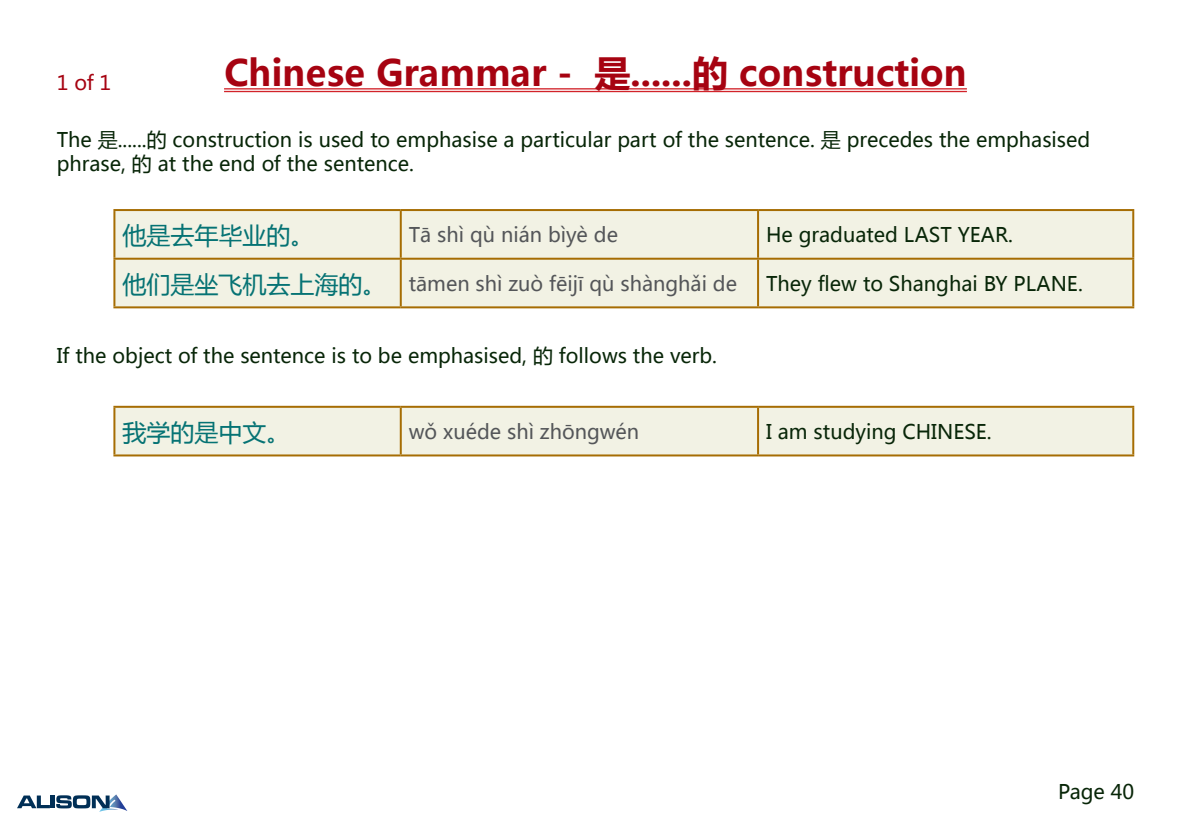
<style>
.page{position:relative;width:1191px;height:840px;background:#fff}
.page>*{position:absolute;margin:0;border:0;box-sizing:border-box;transform-origin:0 0}
.t1{font:700 36px "Microsoft Ya Hei";color:#a60311}
.t2{font:24px "Microsoft Ya Hei";color:#067374}
.t3{font:20px/24px "Microsoft Ya Hei";color:#082608}
.t4{font:20px "Microsoft Ya Hei";color:#545659}
.t5{font:20px "Microsoft Ya Hei";color:#a60311}
.s1{font-size:24px;color:#067374}
</style>
<div class="page">
<svg style="left:17px;top:795px;width:33px;height:12px"></svg>
<hr style="left:51px;top:795px;width:4px;height:12px;background:#002f56">
<svg style="left:56px;top:794px;width:71px;height:17px"></svg>
<hr style="left:224px;top:88px;width:743px;height:1px;background:#d2232a">
<hr style="left:224px;top:91px;width:743px;height:1px;background:#d2232a">
<div style="left:115px;top:211px;width:1017px;height:95px;background:#f2f2e4"></div>
<hr style="left:113px;top:211px;width:2px;height:46px;background:#a66d03">
<hr style="left:113px;top:259px;width:2px;height:47px;background:#a66d03">
<hr style="left:400px;top:211px;width:2px;height:46px;background:#a66d03">
<hr style="left:400px;top:259px;width:2px;height:47px;background:#a66d03">
<hr style="left:113px;top:209px;width:288px;height:2px;background:#a66d03">
<hr style="left:113px;top:257px;width:288px;height:2px;background:#a66d03">
<hr style="left:113px;top:306px;width:288px;height:2px;background:#a66d03">
<hr style="left:401px;top:209px;width:357px;height:2px;background:#a66d03">
<hr style="left:401px;top:257px;width:357px;height:2px;background:#a66d03">
<hr style="left:401px;top:306px;width:357px;height:2px;background:#a66d03">
<hr style="left:757px;top:211px;width:2px;height:46px;background:#a66d03">
<hr style="left:757px;top:259px;width:2px;height:47px;background:#a66d03">
<hr style="left:1132px;top:211px;width:2px;height:46px;background:#a66d03">
<hr style="left:1132px;top:259px;width:2px;height:47px;background:#a66d03">
<hr style="left:758px;top:209px;width:376px;height:2px;background:#a66d03">
<hr style="left:758px;top:257px;width:376px;height:2px;background:#a66d03">
<hr style="left:758px;top:306px;width:376px;height:2px;background:#a66d03">
<div style="left:115px;top:407px;width:1017px;height:47px;background:#f2f2e4"></div>
<hr style="left:113px;top:407px;width:2px;height:47px;background:#a66d03">
<hr style="left:400px;top:407px;width:2px;height:47px;background:#a66d03">
<hr style="left:113px;top:405px;width:288px;height:2px;background:#a66d03">
<hr style="left:113px;top:454px;width:288px;height:2px;background:#a66d03">
<hr style="left:401px;top:405px;width:357px;height:2px;background:#a66d03">
<hr style="left:401px;top:454px;width:357px;height:2px;background:#a66d03">
<hr style="left:757px;top:407px;width:2px;height:47px;background:#a66d03">
<hr style="left:1132px;top:407px;width:2px;height:47px;background:#a66d03">
<hr style="left:758px;top:405px;width:376px;height:2px;background:#a66d03">
<hr style="left:758px;top:454px;width:376px;height:2px;background:#a66d03">
<p class="t5" style="left:57px;top:69px;width:56px">1 of 1</p>
<h1 class="t1" style="left:224px;top:48px;width:744px">Chinese Grammar - 是......的 construction</h1>
<p class="t3" style="left:57px;top:127px;width:1035px">The 是......的 construction is used to emphasise a particular part of the sentence. 是 precedes the emphasised phrase, 的 at the end of the sentence.</p>
<p class="t2" style="left:122px;top:219px;width:193px">他是去年毕业的。</p>
<p class="t4" style="left:409px;top:221px;width:211px">Tā shì qù nián bìyè de</p>
<p class="t3" style="left:766px;top:222px;width:248px">He graduated LAST YEAR.</p>
<p class="t4" style="left:122px;top:270px;width:616px"><span class="s1">他们是坐飞机去上海的。</span> tāmen shì zuò fēijī qù shànghǎi de</p>
<p class="t3" style="left:766px;top:271px;width:318px">They flew to Shanghai BY PLANE.</p>
<p class="t3" style="left:57px;top:343px;width:661px">If the object of the sentence is to be emphasised, 的 follows the verb.</p>
<p class="t2" style="left:122px;top:415px;width:169px">我学的是中文。</p>
<p class="t4" style="left:409px;top:418px;width:232px">wǒ xuéde shì zhōngwén</p>
<p class="t3" style="left:766px;top:419px;width:227px">I am studying CHINESE.</p>
<p class="t3" style="left:1058px;top:779px;width:78px">Page 40</p>
</div>
